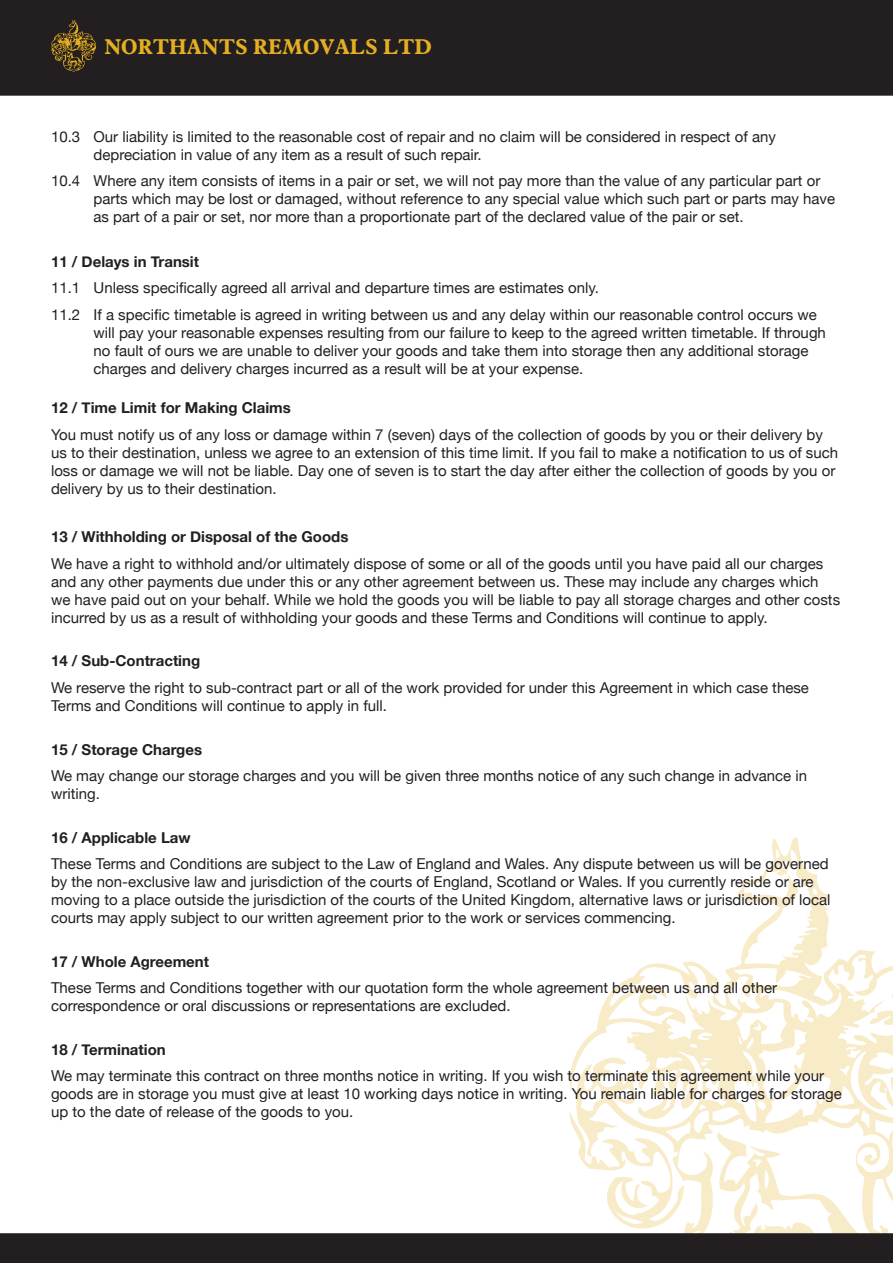
<style>
.page{position:relative;width:893px;height:1263px;background:#fff}
.page>*{position:absolute;margin:0;border:0;box-sizing:border-box;transform-origin:0 0}
.t1{font:700 21px "Aldine 721 BT";color:#e4af21}
.t2{font:15px/18px "Helvetica Neue";color:#231f20}
.t3{font:700 15px "Helvetica Neue";color:#231f20}
</style>
<div class="page">
<svg style="left:569px;top:837px;width:324px;height:274px"></svg>
<div style="left:0;top:0;width:893px;height:96px;background:#231f20"></div>
<svg style="left:51px;top:20px;width:45px;height:52px"></svg>
<svg style="left:0;top:1111px;width:893px;height:152px"></svg>
<h1 class="t1" style="left:104px;top:34px;width:329px">NORTHANTS REMOVALS LTD</h1>
<p class="t2" style="left:94px;top:128px;width:684px;text-indent:-43px">10.3 Our liability is limited to the reasonable cost of repair and no claim will be considered in respect of any depreciation in value of any item as a result of such repair.</p>
<p class="t2" style="left:94px;top:173px;width:743px;text-indent:-43px">10.4 Where any item consists of items in a pair or set, we will not pay more than the value of any particular part or parts which may be lost or damaged, without reference to any special value which such part or parts may have as part of a pair or set, nor more than a proportionate part of the declared value of the pair or set.</p>
<p class="t3" style="left:51px;top:250px;width:150px">11 / Delays in Transit</p>
<p class="t2" style="left:51px;top:280px;width:549px">11.1 Unless specifically agreed all arrival and departure times are estimates only.</p>
<p class="t2" style="left:94px;top:306px;width:734px;text-indent:-43px">11.2 If a specific timetable is agreed in writing between us and any delay within our reasonable control occurs we will pay your reasonable expenses resulting from our failure to keep to the agreed written timetable. If through no fault of ours we are unable to deliver your goods and take them into storage then any additional storage charges and delivery charges incurred as a result will be at your expense.</p>
<p class="t3" style="left:51px;top:396px;width:241px">12 / Time Limit for Making Claims</p>
<p class="t2" style="left:51px;top:426px;width:789px">You must notify us of any loss or damage within 7 (seven) days of the collection of goods by you or their delivery by us to their destination, unless we agree to an extension of this time limit. If you fail to make a notification to us of such loss or damage we will not be liable. Day one of seven is to start the day after either the collection of goods by you or delivery by us to their destination.</p>
<p class="t3" style="left:51px;top:525px;width:299px">13 / Withholding or Disposal of the Goods</p>
<p class="t2" style="left:51px;top:555px;width:791px">We have a right to withhold and/or ultimately dispose of some or all of the goods until you have paid all our charges and any other payments due under this or any other agreement between us. These may include any charges which we have paid out on your behalf. While we hold the goods you will be liable to pay all storage charges and other costs incurred by us as a result of withholding your goods and these Terms and Conditions will continue to apply.</p>
<p class="t3" style="left:51px;top:649px;width:151px">14 / Sub-Contracting</p>
<p class="t2" style="left:51px;top:679px;width:759px">We reserve the right to sub-contract part or all of the work provided for under this Agreement in which case these<br>Terms and Conditions will continue to apply in full.</p>
<p class="t3" style="left:51px;top:737px;width:153px">15 / Storage Charges</p>
<p class="t2" style="left:51px;top:767px;width:758px">We may change our storage charges and you will be given three months notice of any such change in advance in writing.</p>
<p class="t3" style="left:51px;top:825px;width:141px">16 / Applicable Law</p>
<p class="t2" style="left:51px;top:855px;width:781px">These Terms and Conditions are subject to the Law of England and Wales. Any dispute between us will be governed by the non-exclusive law and jurisdiction of the courts of England, Scotland or Wales. If you currently reside or are moving to a place outside the jurisdiction of the courts of the United Kingdom, alternative laws or jurisdiction of local courts may apply subject to our written agreement prior to the work or services commencing.</p>
<p class="t3" style="left:51px;top:949px;width:160px">17 / Whole Agreement</p>
<p class="t2" style="left:51px;top:979px;width:727px">These Terms and Conditions together with our quotation form the whole agreement between us and all other correspondence or oral discussions or representations are excluded.</p>
<p class="t3" style="left:51px;top:1037px;width:116px">18 / Termination</p>
<p class="t2" style="left:51px;top:1067px;width:792px">We may terminate this contract on three months notice in writing. If you wish to terminate this agreement while your goods are in storage you must give at least 10 working days notice in writing. You remain liable for charges for storage up to the date of release of the goods to you.</p>
</div>
